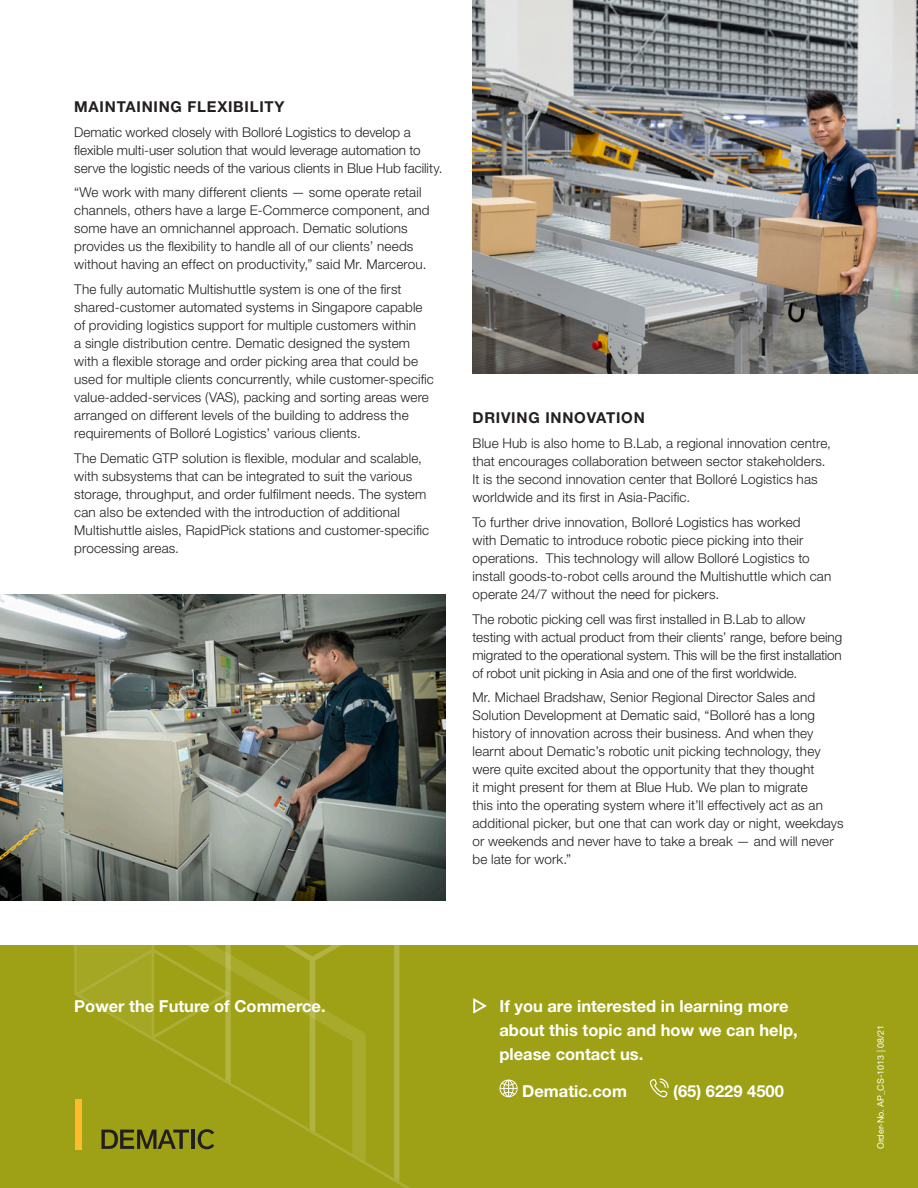
<style>
.page{position:relative;width:918px;height:1188px;background:#fff}
.page>*{position:absolute;margin:0;border:0;box-sizing:border-box;transform-origin:0 0}
.t1{font:700 16.5px/24px "Helvetica Neue LT Std";color:#fff}
.CS_Heading_1{font:700 15px "Helvetica Neue LT Std";letter-spacing:.05em;color:#231f20}
.CS_Body{font:300 13.5px/18px "Helvetica Neue LT Std";letter-spacing:.01em;color:#231f20}
.CS_Body-2{font:300 13.5px/18px "Helvetica Neue LT Std";letter-spacing:-.01em;color:#231f20}
.t2{font:9px "Helvetica Neue LT Std";color:#fff}
</style>
<div class="page">
<div style="left:0;top:945px;width:918px;height:243px;background:#9ea115"></div>
<svg style="left:499px;top:1080px;width:19px;height:17px"></svg>
<svg style="left:650px;top:1078px;width:19px;height:19px"></svg>
<img style="left:472px;top:0;width:446px;height:374px">
<img style="left:0;top:594px;width:445px;height:307px">
<svg style="left:76px;top:945px;width:323px;height:236px"></svg>
<div style="left:75px;top:1099px;width:7px;height:50px;background:#fdbb2e"></div>
<p class="CS_Heading_1" style="left:74px;top:97px;width:212px">MAINTAINING FLEXIBILITY</p>
<p class="CS_Body" style="left:74px;top:123px;width:370px">Dematic worked closely with Bolloré Logistics to develop a flexible multi-user solution that would leverage automation to serve the logistic needs of the various clients in Blue Hub facility.</p>
<p class="CS_Body" style="left:74px;top:183px;width:357px">“We work with many different clients — some operate retail channels, others have a large E-Commerce component, and some have an omnichannel approach. Dematic solutions provides us the flexibility to handle all of our clients’ needs without having an effect on productivity,” said Mr. Marcerou.</p>
<p class="CS_Body" style="left:74px;top:280px;width:361px">The fully automatic Multishuttle system is one of the first shared-customer automated systems in Singapore capable of providing logistics support for multiple customers within<br>a single distribution centre. Dematic designed the system with a flexible storage and order picking area that could be used for multiple clients concurrently, while customer-specific value-added-services (VAS), packing and sorting areas were arranged on different levels of the building to address the requirements of Bolloré Logistics’ various clients.</p>
<p class="CS_Body" style="left:74px;top:449px;width:356px">The Dematic GTP solution is flexible, modular and scalable, with subsystems that can be integrated to suit the various storage, throughput, and order fulfilment needs. The system can also be extended with the introduction of additional Multishuttle aisles, RapidPick stations and customer-specific processing areas.</p>
<p class="CS_Heading_1" style="left:472px;top:409px;width:174px">DRIVING INNOVATION</p>
<p class="CS_Body" style="left:472px;top:434px;width:360px">Blue Hub is also home to B.Lab, a regional innovation centre, that encourages collaboration between sector stakeholders.<br>It is the second innovation center that Bolloré Logistics has worldwide and its first in Asia-Pacific.</p>
<p class="CS_Body" style="left:472px;top:513px;width:360px">To further drive innovation, Bolloré Logistics has worked<br>with Dematic to introduce robotic piece picking into their operations. This technology will allow Bolloré Logistics to install goods-to-robot cells around the Multishuttle which can operate 24/7 without the need for pickers.</p>
<p class="CS_Body-2" style="left:472px;top:609px;width:371px">The robotic picking cell was first installed in B.Lab to allow testing with actual product from their clients’ range, before being migrated to the operational system. This will be the first installation of robot unit picking in Asia and one of the first worldwide.</p>
<p class="CS_Body" style="left:472px;top:688px;width:373px">Mr. Michael Bradshaw, Senior Regional Director Sales and Solution Development at Dematic said, “Bolloré has a long history of innovation across their business. And when they learnt about Dematic’s robotic unit picking technology, they were quite excited about the opportunity that they thought<br>it might present for them at Blue Hub. We plan to migrate<br>this into the operating system where it’ll effectively act as an additional picker, but one that can work day or night, weekdays or weekends and never have to take a break — and will never be late for work.”</p>
<p class="t1" style="left:74px;top:994px;width:253px">Power the Future of Commerce.</p>
<p class="t1" style="left:500px;top:994px;width:300px">If you are interested in learning more about this topic and how we can help, please contact us.</p>
<p class="t1" style="left:522px;top:1079px;width:106px">Dematic.com</p>
<p class="t1" style="left:673px;top:1079px;width:112px">(65) 6229 4500</p>
<p class="t2" style="left:875px;top:1149px;width:126px;rotate:-90deg">Order-No. AP_CS-1013 | 08/21</p>
</div>
